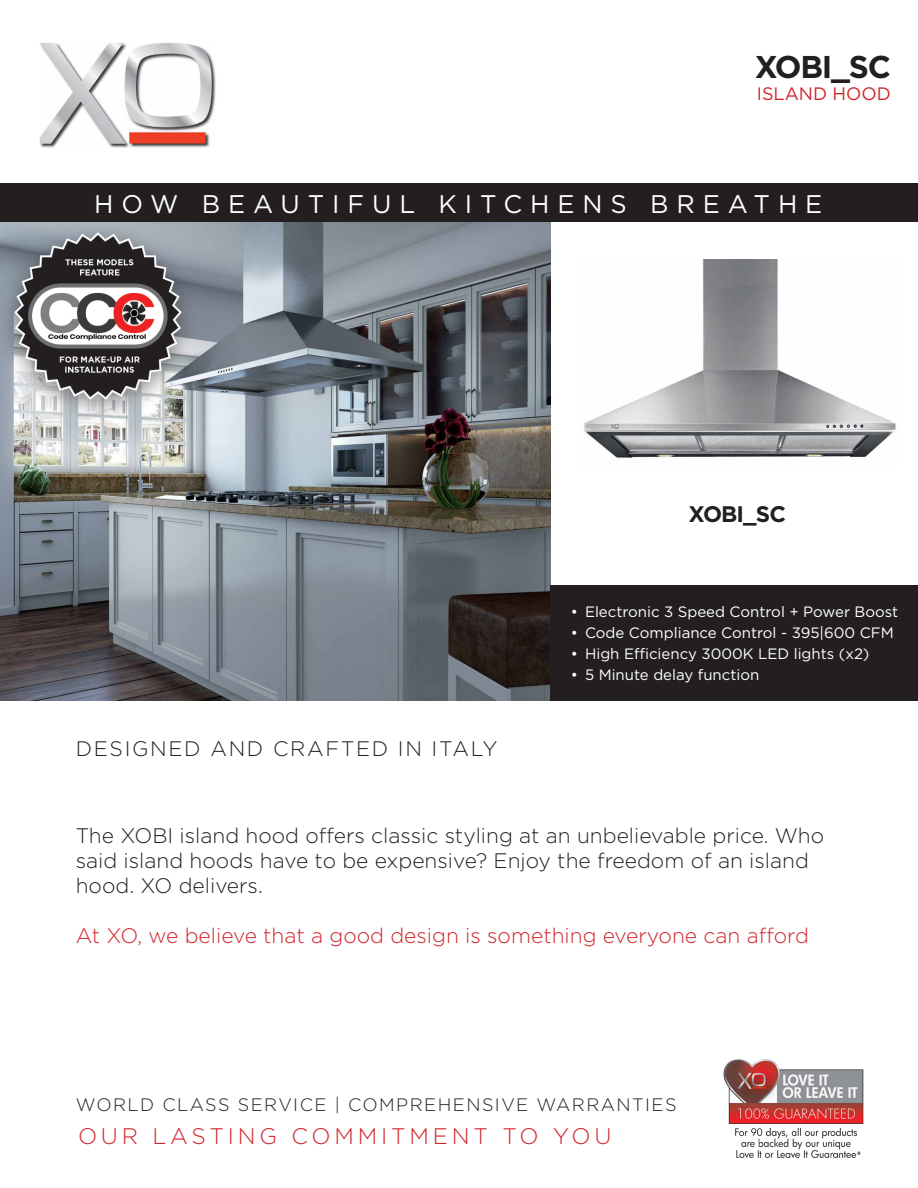
<style>
.page{position:relative;width:918px;height:1188px;background:#fff}
.page>*{position:absolute;margin:0;border:0;box-sizing:border-box;transform-origin:0 0}
.t1{font:700 31.5px "Gotham";letter-spacing:-.04em;color:#231f20}
.t2{font:25.5px "Gotham";letter-spacing:.31em;color:#fff}
.t3{font:300 22.5px "Gotham";letter-spacing:.17em;color:#d1232a}
.t4{font:700 22.5px "Gotham";letter-spacing:-.04em;color:#231f20}
.t5{font:300 21px/25.2px "Gotham";color:#231f20}
.t6{font:300 21px "Gotham";color:#d1232a}
.t7{font:300 21px "Gotham";letter-spacing:.08em;color:#231f20}
.t8{font:300 18px "Gotham";letter-spacing:.08em;color:#231f20}
.t9{font:18px "Gotham";color:#d1232a}
.t10{font:15px "Gotham";color:#fff}
</style>
<div class="page">
<img style="left:39px;top:42px;width:177px;height:106px">
<img style="left:584px;top:259px;width:312px;height:199px">
<img style="left:0;top:222px;width:550px;height:478px">
<div style="left:550px;top:585px;width:368px;height:115px;background:#231f20"></div>
<img style="left:723px;top:1059px;width:141px;height:99px">
<div style="left:0;top:222px;width:199px;height:202px;background:#231f20;opacity:.5"></div>
<img style="left:4px;top:222px;width:188px;height:188px">
<div style="left:0;top:183px;width:918px;height:39px;background:#231f20"></div>
<p class="t1" style="left:755px;top:46px;width:138px">XOBI_SC</p>
<p class="t9" style="left:757px;top:82px;width:136px">ISLAND HOOD</p>
<p class="t2" style="left:94px;top:187px;width:730px">HOW BEAUTIFUL KITCHENS BREATHE</p>
<p class="t4" style="left:689px;top:499px;width:99px">XOBI_SC</p>
<p class="t7" style="left:76px;top:736px;width:423px">DESIGNED AND CRAFTED IN ITALY</p>
<p class="t10" style="left:571px;top:602px;width:329px">• Electronic 3 Speed Control + Power Boost</p>
<p class="t10" style="left:571px;top:623px;width:324px">• Code Compliance Control - 395|600 CFM</p>
<p class="t10" style="left:571px;top:644px;width:300px">• High Efficiency 3000K LED lights (x2)</p>
<p class="t10" style="left:571px;top:665px;width:190px">• 5 Minute delay function</p>
<p class="t5" style="left:76px;top:822px;width:750px">The XOBI island hood offers classic styling at an unbelievable price. Who said island hoods have to be expensive? Enjoy the freedom of an island hood. XO delivers.</p>
<p class="t6" style="left:76px;top:923px;width:735px">At XO, we believe that a good design is something everyone can afford</p>
<p class="t8" style="left:76px;top:1093px;width:602px">WORLD CLASS SERVICE | COMPREHENSIVE WARRANTIES</p>
<p class="t3" style="left:78px;top:1122px;width:535px">OUR LASTING COMMITMENT TO YOU</p>
</div>
